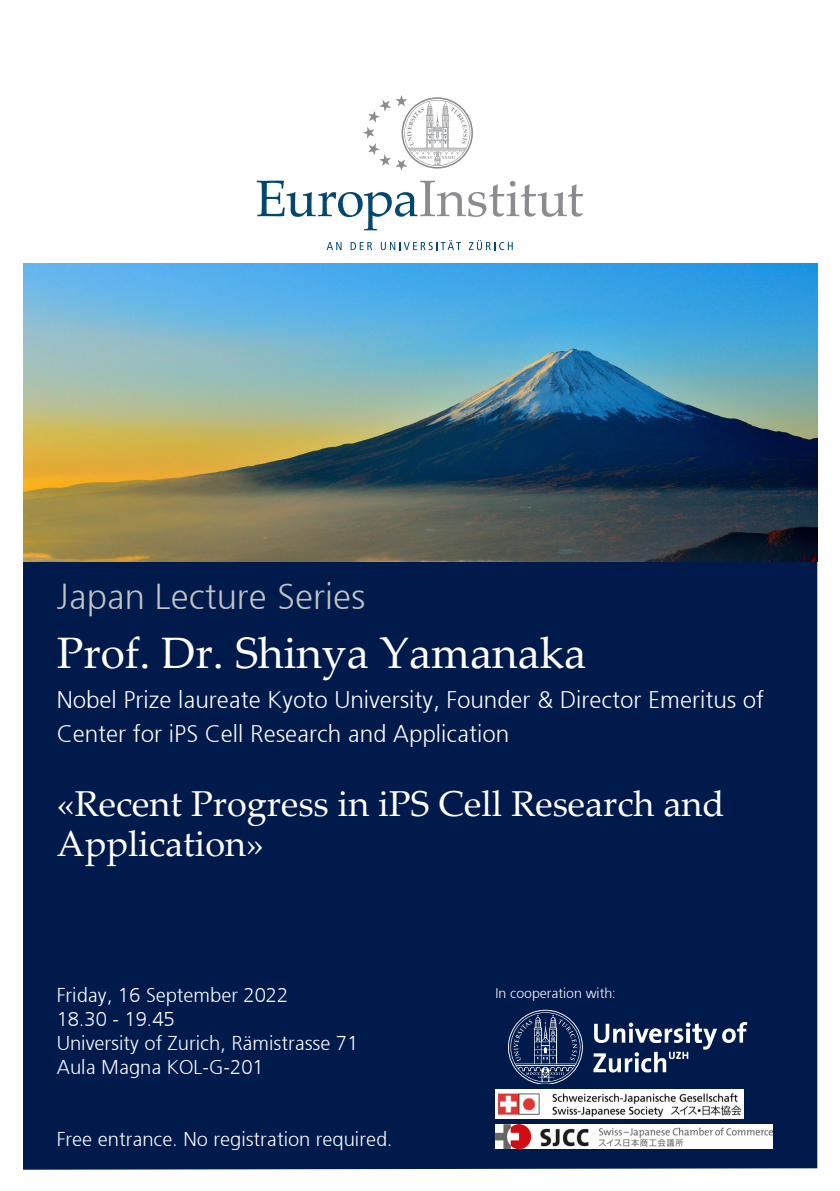
<style>
.page{position:relative;width:840px;height:1191px;background:#fff}
.page>*{position:absolute;margin:0;border:0;box-sizing:border-box;transform-origin:0 0}
.t1{font:44px "Palatino Linotype";color:#fff}
.t2{font:36px/40px "Palatino Linotype";color:#fff}
.t3{font:300 36px "Frutiger 45";color:#c2c3c6}
.t4{font:300 24px/34px "Frutiger 45";color:#fff}
.t5{font:300 20px "Frutiger 45";color:#fff}
.t6{font:300 14px "Frutiger 45";color:#fff}
</style>
<div class="page">
<div style="left:23px;top:562px;width:793px;height:607px;background:#001a4b"></div>
<div style="left:57px;top:581px;width:725px;height:586px;background:#001a4b"></div>
<img style="left:495px;top:1089px;width:248px;height:30px">
<svg style="left:507px;top:1009px;width:239px;height:74px;background:#293f68"></svg>
<svg style="left:326px;top:242px;width:15px;height:8px"></svg>
<svg style="left:350px;top:242px;width:22px;height:8px"></svg>
<svg style="left:380px;top:240px;width:80px;height:10px"></svg>
<svg style="left:468px;top:240px;width:44px;height:10px"></svg>
<svg style="left:257px;top:181px;width:326px;height:49px"></svg>
<svg style="left:363px;top:95px;width:110px;height:76px"></svg>
<svg style="left:450px;top:95px;width:23px;height:43px"></svg>
<img style="left:23px;top:264px;width:793px;height:298px">
<div style="left:495px;top:987px;width:239px;height:15px;background:#001a4b"></div>
<img style="left:495px;top:1124px;width:276px;height:24px">
<p class="t3" style="left:57px;top:575px;width:309px">Japan Lecture Series</p>
<p class="t1" style="left:57px;top:622px;width:530px">Prof. Dr. Shinya Yamanaka</p>
<p class="t4" style="left:57px;top:682px;width:708px">Nobel Prize laureate Kyoto University, Founder &amp; Director Emeritus of<br>Center for iPS Cell Research and Application</p>
<p class="t2" style="left:57px;top:782px;width:669px">«Recent Progress in iPS Cell Research and<br>Application»</p>
<p class="t5" style="left:57px;top:983px;width:233px">Friday, 16 September 2022</p>
<p class="t5" style="left:57px;top:1007px;width:119px">18.30 - 19.45</p>
<p class="t5" style="left:57px;top:1031px;width:303px">University of Zurich, Rämistrasse 71</p>
<p class="t5" style="left:57px;top:1055px;width:208px">Aula Magna KOL-G-201</p>
<p class="t5" style="left:57px;top:1127px;width:337px">Free entrance. No registration required.</p>
<p class="t6" style="left:495px;top:985px;width:122px">In cooperation with:</p>
</div>
